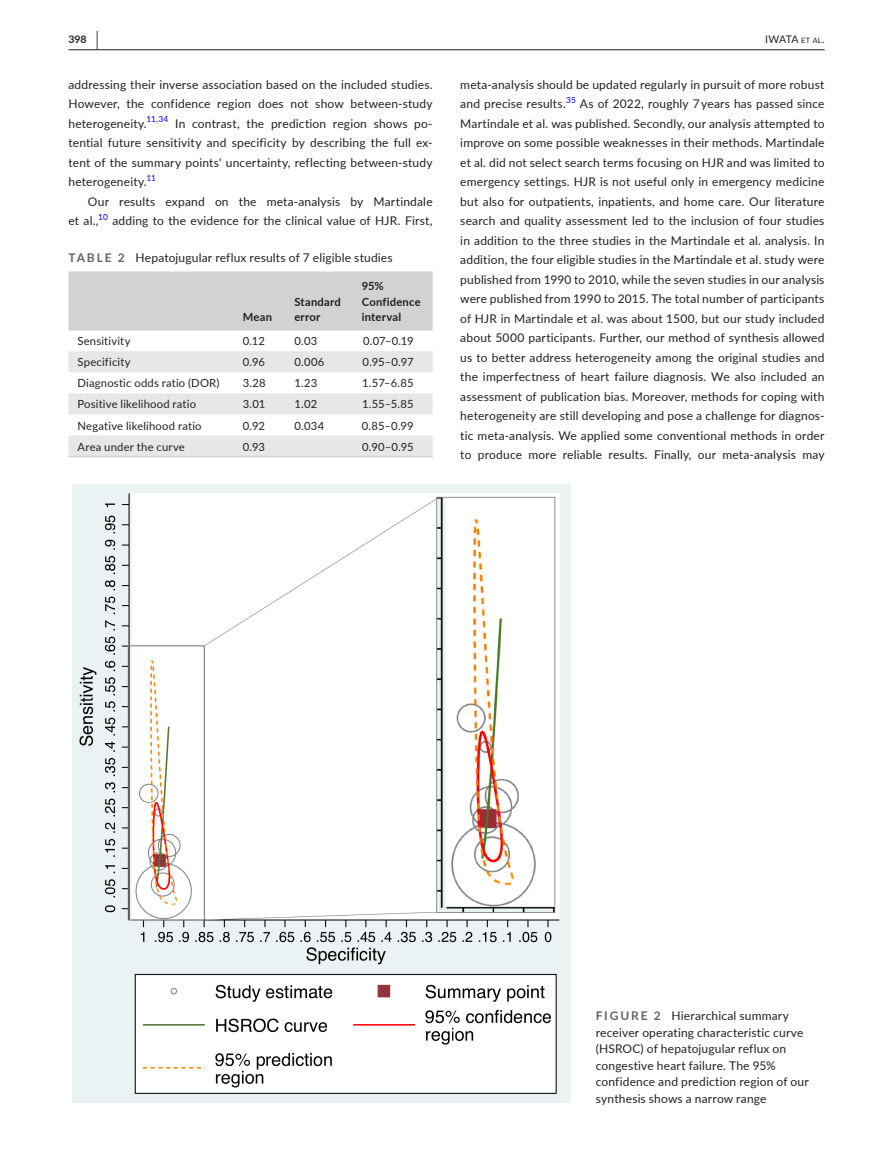
<style>
.page{position:relative;width:893px;height:1174px;background:#fff}
.page>*{position:absolute;margin:0;border:0;box-sizing:border-box;transform-origin:0 0}
.t1{font:12px/19.5px "Lato";letter-spacing:.015em;color:#231f20;text-align:justify}
.t2{font:11.25px "Lato";letter-spacing:.015em;color:#231f20}
.t3{font:700 11.25px/15.8px "Lato";letter-spacing:.02em;color:#231f20}
.t4{font:10.5px "Lato";letter-spacing:-.035em;color:#231f20}
.t5{font:700 10.5px "Lato";color:#231f20}
.t6{font:8.4px "Lato";letter-spacing:-.01em;color:#00f}
.s1{font-size:19.5px}
.s2{font-size:7.35px}
.s3{font-weight:700;color:#636366}
</style>
<div class="page">
<hr style="left:68px;top:49px;width:756px;height:1px;background:#231f20">
<img style="left:73px;top:484px;width:497px;height:618px">
<div style="left:68px;top:271px;width:365px;height:59px;background:#d1d2d4"></div>
<svg style="left:68px;top:351px;width:365px;height:105px"></svg>
<hr style="left:68px;top:456px;width:166px;height:1px;background:#d1d2d4">
<hr style="left:234px;top:456px;width:51px;height:1px;background:#d1d2d4">
<hr style="left:285px;top:456px;width:68px;height:1px;background:#d1d2d4">
<hr style="left:353px;top:456px;width:80px;height:1px;background:#d1d2d4">
<p class="t5" style="left:68px;top:31px;width:31px">398 <span class="s1">|</span></p>
<p class="t4" style="left:765px;top:31px;width:61px">IWATA <span class="s2">et al</span>.</p>
<p class="t1" style="left:68px;top:74px;width:366px">addressing their inverse association based on the included studies.<br>However, the confidence region does not show between-study heterogeneity.</p>
<p class="t1" style="left:460px;top:74px;width:366px">meta-analysis should be updated regularly in pursuit of more robust and precise results.</p>
<p class="t6" style="left:566px;top:94px;width:11px">35</p>
<p class="t1" style="left:460px;top:93px;width:366px;text-indent:120px">As of 2022, roughly 7 years has passed since Martindale et al. was published. Secondly, our analysis attempted to improve on some possible weaknesses in their methods. Martindale et al. did not select search terms focusing on HJR and was limited to emergency settings. HJR is not useful only in emergency medicine but also for outpatients, inpatients, and home care. Our literature search and quality assessment led to the inclusion of four studies in addition to the three studies in the Martindale et al. analysis. In addition, the four eligible studies in the Martindale et al. study were published from 1990 to 2010, while the seven studies in our analysis were published from 1990 to 2015. The total number of participants of HJR in Martindale et al. was about 1500, but our study included about 5000 participants. Further, our method of synthesis allowed us to better address heterogeneity among the original studies and the imperfectness of heart failure diagnosis. We also included an assessment of publication bias. Moreover, methods for coping with heterogeneity are still developing and pose a challenge for diagnos&shy;tic meta-analysis. We applied some conventional methods in order to produce more reliable results. Finally, our meta-analysis may</p>
<p class="t6" style="left:146px;top:113px;width:24px">11,34</p>
<p class="t1" style="left:68px;top:113px;width:366px;text-indent:107px">In contrast, the prediction region shows po&shy;tential future sensitivity and specificity by describing the full ex&shy;tent of the summary points' uncertainty, reflecting between-study heterogeneity.</p>
<p class="t6" style="left:146px;top:172px;width:11px">11</p>
<p class="t1" style="left:68px;top:191px;width:366px;text-indent:20px">Our results expand on the meta-analysis by Martindale et al.,</p>
<p class="t6" style="left:98px;top:211px;width:11px">10</p>
<p class="t1" style="left:112px;top:210px;width:322px">adding to the evidence for the clinical value of HJR. First,</p>
<p class="t1" style="left:68px;top:247px;width:326px"><span class="s3">TABLE 2</span> Hepatojugular reflux results of 7 eligible studies</p>
<p class="t3" style="left:362px;top:277px;width:60px">95%<br>Confidence interval</p>
<p class="t3" style="left:294px;top:293px;width:48px">Standard error</p>
<p class="t3" style="left:243px;top:309px;width:31px">Mean</p>
<p class="t2" style="left:77px;top:333px;width:55px">Sensitivity</p>
<p class="t2" style="left:243px;top:333px;width:24px">0.12</p>
<p class="t2" style="left:294px;top:333px;width:24px">0.03</p>
<p class="t2" style="left:363px;top:333px;width:52px">0.07–0.19</p>
<p class="t2" style="left:77px;top:354px;width:55px">Specificity</p>
<p class="t2" style="left:243px;top:354px;width:24px">0.96</p>
<p class="t2" style="left:294px;top:354px;width:31px">0.006</p>
<p class="t2" style="left:363px;top:354px;width:53px">0.95–0.97</p>
<p class="t2" style="left:77px;top:375px;width:144px">Diagnostic odds ratio (DOR)</p>
<p class="t2" style="left:243px;top:375px;width:24px">3.28</p>
<p class="t2" style="left:294px;top:375px;width:24px">1.23</p>
<p class="t2" style="left:362px;top:375px;width:53px">1.57–6.85</p>
<p class="t2" style="left:77px;top:396px;width:120px">Positive likelihood ratio</p>
<p class="t2" style="left:243px;top:396px;width:24px">3.01</p>
<p class="t2" style="left:294px;top:396px;width:24px">1.02</p>
<p class="t2" style="left:362px;top:396px;width:53px">1.55–5.85</p>
<p class="t2" style="left:77px;top:417px;width:126px">Negative likelihood ratio</p>
<p class="t2" style="left:243px;top:417px;width:24px">0.92</p>
<p class="t2" style="left:294px;top:417px;width:31px">0.034</p>
<p class="t2" style="left:362px;top:417px;width:53px">0.85–0.99</p>
<p class="t2" style="left:77px;top:438px;width:109px">Area under the curve</p>
<p class="t2" style="left:243px;top:438px;width:24px">0.93</p>
<p class="t2" style="left:362px;top:438px;width:53px">0.90–0.95</p>
<p class="t1" style="left:596px;top:1007px;width:215px;line-height:16.5px;text-align:left"><span class="s3">FIGURE 2</span> Hierarchical summary receiver operating characteristic curve (HSROC) of hepatojugular reflux on congestive heart failure. The 95% confidence and prediction region of our synthesis shows a narrow range</p>
</div>
